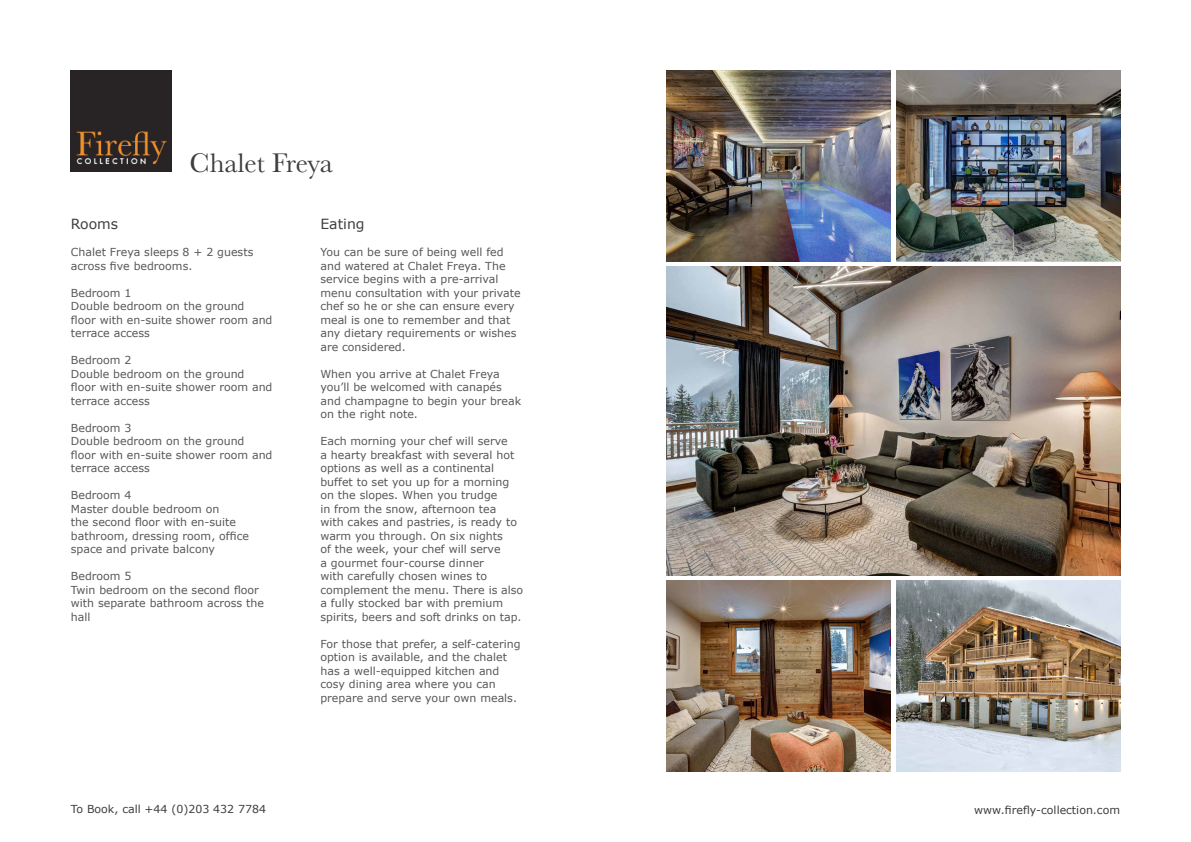
<style>
.page{position:relative;width:1191px;height:842px;background:#fff}
.page>*{position:absolute;margin:0;border:0;box-sizing:border-box;transform-origin:0 0}
.t1{font:28px "Baskerville";color:#3e3e3f}
.t2{font:14px "Verdana";color:#3e3e3f}
.t3{font:11px/13.5px "Verdana";color:#57585a}
.t4{font:11px "Verdana";color:#3e3e3f}
</style>
<div class="page">
<img style="left:71px;top:71px;width:101px;height:101px">
<img style="left:666px;top:71px;width:224px;height:190px">
<img style="left:896px;top:71px;width:224px;height:190px">
<img style="left:666px;top:267px;width:454px;height:308px">
<img style="left:896px;top:581px;width:224px;height:190px">
<img style="left:666px;top:581px;width:224px;height:190px">
<p class="t1" style="left:190px;top:145px;width:145px">Chalet Freya</p>
<p class="t2" style="left:71px;top:215px;width:49px">Rooms</p>
<p class="t3" style="left:71px;top:245px;width:184px">Chalet Freya sleeps 8 + 2 guests across five bedrooms.</p>
<p class="t3" style="left:71px;top:286px;width:62px">Bedroom 1</p>
<p class="t3" style="left:71px;top:299px;width:203px">Double bedroom on the ground<br>floor with en-suite shower room and terrace access</p>
<p class="t3" style="left:71px;top:353px;width:62px">Bedroom 2</p>
<p class="t3" style="left:71px;top:367px;width:203px">Double bedroom on the ground<br>floor with en-suite shower room and terrace access</p>
<p class="t3" style="left:71px;top:421px;width:62px">Bedroom 3</p>
<p class="t3" style="left:71px;top:434px;width:203px">Double bedroom on the ground<br>floor with en-suite shower room and terrace access</p>
<p class="t3" style="left:71px;top:488px;width:62px">Bedroom 4</p>
<p class="t3" style="left:71px;top:502px;width:180px">Master double bedroom on<br>the second floor with en-suite bathroom, dressing room, office space and private balcony</p>
<p class="t3" style="left:71px;top:569px;width:62px">Bedroom 5</p>
<p class="t3" style="left:71px;top:583px;width:195px">Twin bedroom on the second floor with separate bathroom across the hall</p>
<p class="t4" style="left:71px;top:802px;width:197px">To Book, call +44 (0)203 432 7784</p>
<p class="t2" style="left:320px;top:215px;width:46px">Eating</p>
<p class="t3" style="left:320px;top:245px;width:202px">You can be sure of being well fed and watered at Chalet Freya. The service begins with a pre-arrival menu consultation with your private chef so he or she can ensure every meal is one to remember and that any dietary requirements or wishes are considered.</p>
<p class="t3" style="left:320px;top:367px;width:202px">When you arrive at Chalet Freya you’ll be welcomed with canapés and champagne to begin your break on the right note.</p>
<p class="t3" style="left:320px;top:434px;width:204px">Each morning your chef will serve<br>a hearty breakfast with several hot options as well as a continental buffet to set you up for a morning on the slopes. When you trudge<br>in from the snow, afternoon tea<br>with cakes and pastries, is ready to warm you through. On six nights<br>of the week, your chef will serve<br>a gourmet four-course dinner<br>with carefully chosen wines to complement the menu. There is also a fully stocked bar with premium spirits, beers and soft drinks on tap.</p>
<p class="t3" style="left:320px;top:637px;width:202px">For those that prefer, a self-catering option is available, and the chalet has a well-equipped kitchen and cosy dining area where you can prepare and serve your own meals.</p>
<p class="t4" style="left:974px;top:803px;width:147px">www.firefly-collection.com</p>
</div>
